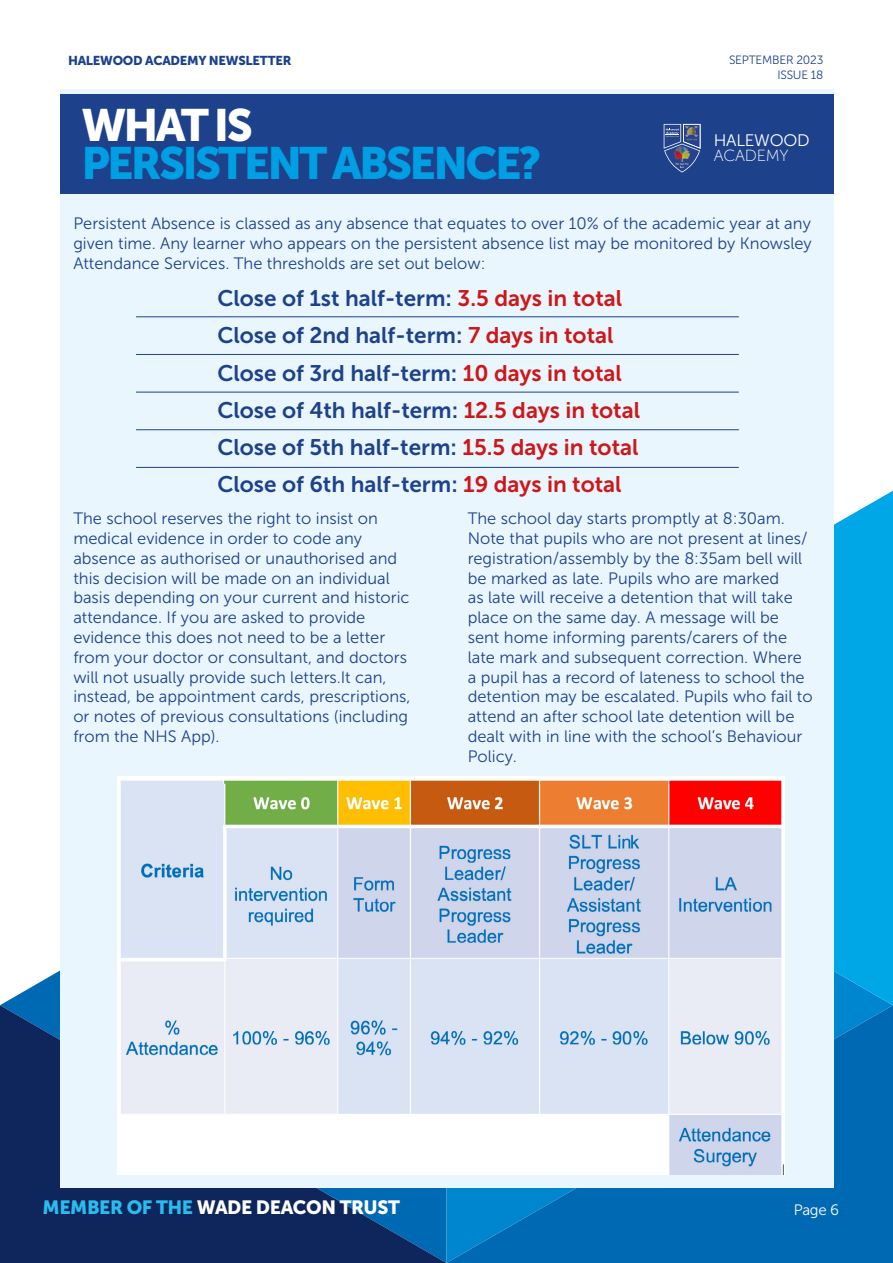
<style>
.page{position:relative;width:893px;height:1263px;background:#fff}
.page>*{position:absolute;margin:0;border:0;box-sizing:border-box;transform-origin:0 0}
.t1{font:45px "Museo Sans 900";letter-spacing:-.06em;color:#009fe3}
.t2{font:45px "Museo Sans 900";letter-spacing:-.06em;color:#fff}
.t3{font:22.5px/37.2px "Museo Sans 700";color:#1d428b}
.t4{font:19.05px "Museo Sans 900";letter-spacing:-.02em;color:#fff}
.t5{font:16.65px "Museo Sans 300";letter-spacing:-.02em;color:#fff}
.t6{font:16.5px/19.8px "Museo Sans 300";color:#1d428b}
.t7{font:16.05px "Museo Sans 100";letter-spacing:-.02em;color:#fff}
.t8{font:15px "Museo Sans 300";color:#fff}
.t9{font:12.75px "Museo Sans 900";letter-spacing:-.02em;color:#1d428b}
.t10{font:12px/14.4px "Museo Sans 300";letter-spacing:-.02em;color:#1d428b;text-align:right}
.s1{color:#cd1719}
.s2{color:#29bdef}
</style>
<div class="page">
<svg style="left:0;top:970px;width:60px;height:35px"></svg>
<svg style="left:0;top:1005px;width:446px;height:258px;background:#0f3068"></svg>
<svg style="left:446px;top:1005px;width:447px;height:258px;background:#036eb8"></svg>
<svg style="left:833px;top:491px;width:60px;height:514px;background:#0caae7"></svg>
<div style="left:60px;top:89px;width:773px;height:421px;background:#eaf6fe"></div>
<div style="left:60px;top:504px;width:773px;height:683px;background:#eaf6fe"></div>
<div style="left:60px;top:94px;width:773px;height:99px;background:#1d428b"></div>
<svg style="left:664px;top:124px;width:36px;height:49px"></svg>
<img style="left:675px;top:147px;width:14px;height:15px">
<hr style="left:136px;top:316px;width:603px;height:1px;background:#1d428b">
<hr style="left:136px;top:354px;width:603px;height:1px;background:#1d428b">
<hr style="left:136px;top:392px;width:603px;height:1px;background:#1d428b">
<hr style="left:136px;top:429px;width:603px;height:1px;background:#1d428b">
<hr style="left:136px;top:467px;width:603px;height:1px;background:#1d428b">
<img style="left:118px;top:777px;width:667px;height:397px">
<p class="t9" style="left:68px;top:53px;width:225px">HALEWOOD ACADEMY NEWSLETTER</p>
<h1 class="t2" style="left:81px;top:99px;width:173px">WHAT IS</h1>
<h1 class="t1" style="left:81px;top:138px;width:462px">PERSISTENT ABSENCE?</h1>
<p class="t10" style="left:729px;top:53px;width:96px">SEPTEMBER 2023<br>ISSUE 18</p>
<p class="t5" style="left:714px;top:131px;width:97px">HALEWOOD</p>
<p class="t7" style="left:714px;top:147px;width:76px">ACADEMY</p>
<p class="t6" style="left:73px;top:214px;width:740px;text-align:justify">Persistent Absence is classed as any absence that equates to over 10% of the academic year at any given time. Any learner who appears on the persistent absence list may be monitored by Knowsley Attendance Services. The thresholds are set out below:</p>
<p class="t3" style="left:217px;top:280px;width:424px">Close of 1st half-term: <span class="s1">3.5 days in total </span>Close of 2nd half-term: <span class="s1">7 days in total </span>Close of 3rd half-term: <span class="s1">10 days in total </span>Close of 4th half-term: <span class="s1">12.5 days in total </span>Close of 5th half-term: <span class="s1">15.5 days in total </span>Close of 6th half-term: <span class="s1">19 days in total</span></p>
<p class="t6" style="left:73px;top:509px;width:339px">The school reserves the right to insist on medical evidence in order to code any absence as authorised or unauthorised and this decision will be made on an individual basis depending on your current and historic attendance. If you are asked to provide evidence this does not need to be a letter from your doctor or consultant, and doctors will not usually provide such letters.It can, instead, be appointment cards, prescriptions, or notes of previous consultations (including from the NHS App).</p>
<p class="t6" style="left:468px;top:509px;width:346px">The school day starts promptly at 8:30am.<br>Note that pupils who are not present at lines/ registration/assembly by the 8:35am bell will be marked as late. Pupils who are marked<br>as late will receive a detention that will take place on the same day. A message will be sent home informing parents/carers of the late mark and subsequent correction. Where a pupil has a record of lateness to school the detention may be escalated. Pupils who fail to attend an after school late detention will be dealt with in line with the school’s Behaviour Policy.</p>
<p class="t4" style="left:43px;top:1196px;width:359px"><span class="s2">MEMBER OF THE</span> WADE DEACON TRUST</p>
<p class="t8" style="left:794px;top:1201px;width:47px">Page 6</p>
</div>
